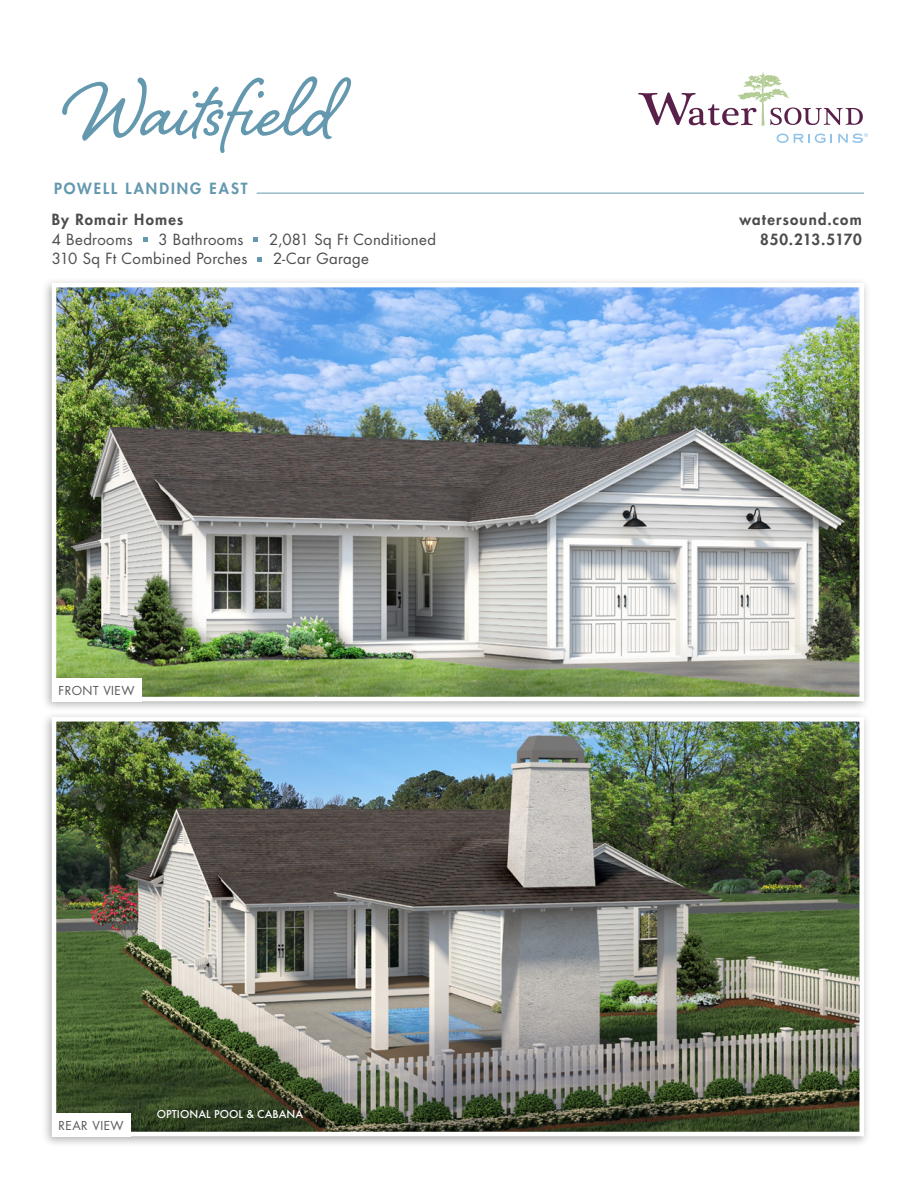
<style>
.page{position:relative;width:918px;height:1188px;background:#fff}
.page>*{position:absolute;margin:0;border:0;box-sizing:border-box;transform-origin:0 0}
.t1{font:105px "Shelby";color:#6398ae}
.t2{font:15px "Futura Std";letter-spacing:.02em;color:#4b4c4d}
.t3{font:800 15px "Futura Std";letter-spacing:.075em;color:#4b4c4d}
.t4{font:800 15px "Futura Std";letter-spacing:.135em;color:#6398ae}
.t5{font:800 15px "Futura Std";letter-spacing:.005em;color:#4b4c4d}
.t6{font:12px "Futura Std";letter-spacing:.04em;color:#57585a}
.t7{font:500 10.5px "Futura";color:#fff}
</style>
<div class="page">
<svg style="left:143px;top:237px;width:4px;height:5px"></svg>
<svg style="left:254px;top:237px;width:4px;height:5px"></svg>
<svg style="left:258px;top:257px;width:4px;height:4px"></svg>
<div style="left:41px;top:277px;width:829px;height:436px;background:#231f20;opacity:.35"></div>
<img style="left:57px;top:288px;width:802px;height:408px">
<div style="left:52px;top:283px;width:812px;height:418px;border:4px solid #fff"></div>
<div style="left:41px;top:711px;width:829px;height:436px;background:#231f20;opacity:.35"></div>
<img style="left:57px;top:722px;width:802px;height:409px">
<div style="left:52px;top:717px;width:812px;height:419px;border:4px solid #fff"></div>
<div style="left:52px;top:1113px;width:78px;height:23px;background:#fff"></div>
<div style="left:52px;top:678px;width:89px;height:23px;background:#fff"></div>
<svg style="left:777px;top:134px;width:55px;height:9px"></svg>
<svg style="left:638px;top:72px;width:225px;height:54px"></svg>
<svg style="left:838px;top:133px;width:30px;height:10px"></svg>
<hr style="left:257px;top:193px;width:607px;height:1px;background:#6398ae">
<p class="t1" style="left:68px;top:37px;width:269px">Waitsfield</p>
<p class="t4" style="left:54px;top:178px;width:195px">POWELL LANDING EAST</p>
<p class="t3" style="left:52px;top:210px;width:133px">By Romair Homes</p>
<p class="t3" style="left:739px;top:210px;width:124px">watersound.com</p>
<p class="t2" style="left:52px;top:230px;width:82px">4 Bedrooms</p>
<p class="t2" style="left:158px;top:230px;width:86px">3 Bathrooms</p>
<p class="t2" style="left:269px;top:230px;width:168px">2,081 Sq Ft Conditioned</p>
<p class="t5" style="left:760px;top:230px;width:103px">850.213.5170</p>
<p class="t2" style="left:52px;top:249px;width:197px">310 Sq Ft Combined Porches</p>
<p class="t2" style="left:273px;top:249px;width:97px">2-Car Garage</p>
<p class="t6" style="left:59px;top:682px;width:78px">FRONT VIEW</p>
<p class="t6" style="left:58px;top:1117px;width:67px">REAR VIEW</p>
<p class="t7" style="left:157px;top:1107px;width:148px">OPTIONAL POOL &amp; CABANA</p>
</div>
